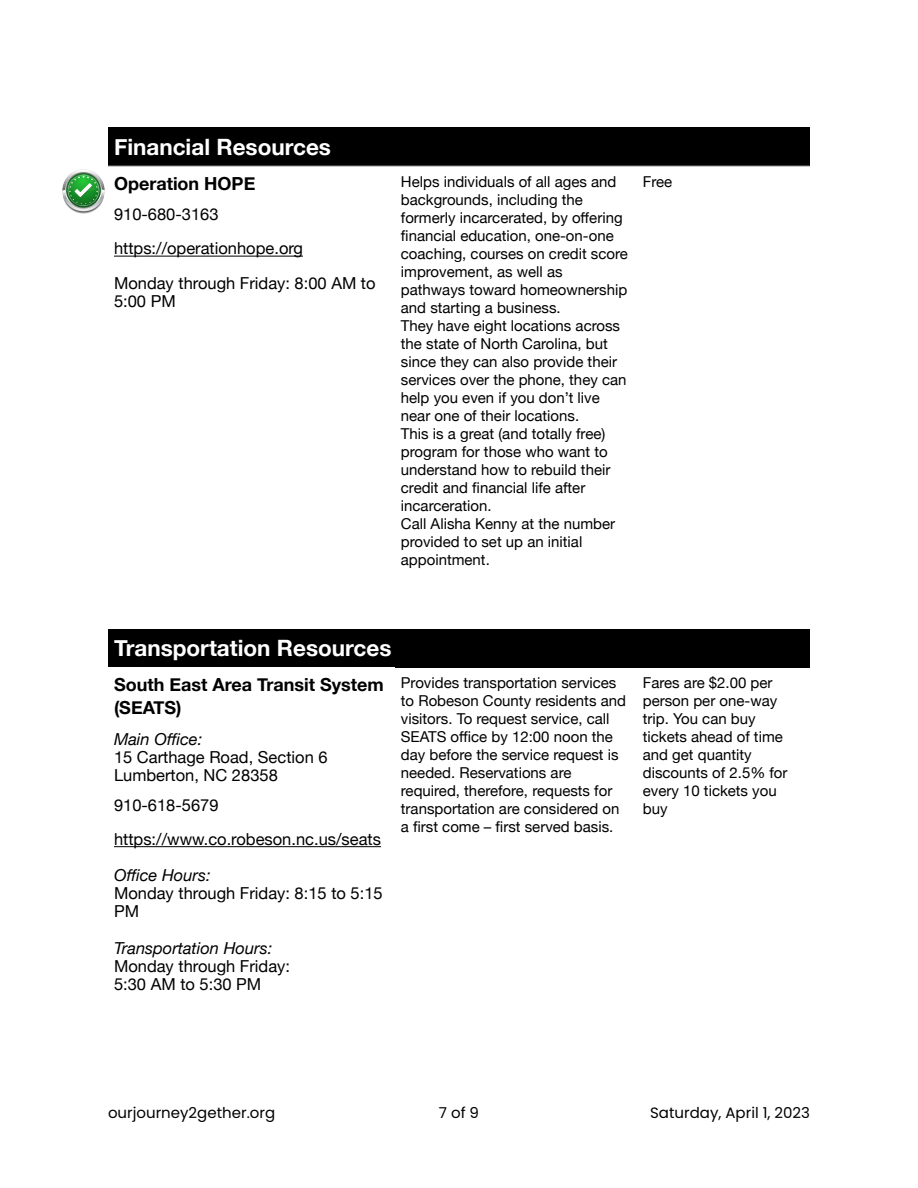
<style>
.page{position:relative;width:918px;height:1188px;background:#fff}
.page>*{position:absolute;margin:0;border:0;box-sizing:border-box;transform-origin:0 0}
.t1{font:700 22.5px "Helvetica Neue";color:#fff}
.t2{font:700 18px/22.5px "Helvetica Neue";color:#000}
.t3{font:16.5px/34px "Helvetica Neue";color:#000}
.t4{font:italic 16.5px "Helvetica Neue";color:#000}
.t5{font:15px/18px "Helvetica Neue";color:#000}
.t6{font:15px "Poppins";color:#000}
</style>
<div class="page">
<div style="left:108px;top:128px;width:701px;height:38px;background:#000"></div>
<hr style="left:114px;top:256px;width:189px;height:1px;background:#000">
<hr style="left:108px;top:166px;width:701px;height:1px;background:#a6a6a6">
<div style="left:108px;top:629px;width:701px;height:38px;background:#000"></div>
<hr style="left:114px;top:846px;width:267px;height:1px;background:#000">
<img style="left:63px;top:169px;width:42px;height:45px">
<h1 class="t1" style="left:114px;top:133px;width:219px">Financial Resources</h1>
<p class="t2" style="left:114px;top:172px;width:143px">Operation HOPE</p>
<p class="t5" style="left:401px;top:172px;width:228px">Helps individuals of all ages and backgrounds, including the formerly incarcerated, by offering fi nancial education, one-on-one coaching, courses on credit score improvement, as well as pathways toward homeownership and starting a business.<br>They have eight locations across the state of North Carolina, but since they can also provide their services over the phone, they can help you even if you don’t live near one of their locations.<br>This is a great (and totally free) program for those who want to understand how to rebuild their credit and fi nancial life after incarceration.<br>Call Alisha Kenny at the number provided to set up an initial appointment.</p>
<p class="t5" style="left:643px;top:172px;width:31px">Free</p>
<p class="t3" style="left:114px;top:197px;width:263px">910-680-3163 https://operationhope.org<br>Monday through Friday: 8:00 AM to</p>
<p class="t3" style="left:114px;top:283px;width:63px">5:00 PM</p>
<h1 class="t1" style="left:114px;top:634px;width:279px">Transportation Resources</h1>
<p class="t2" style="left:114px;top:673px;width:271px">South East Area Transit System (SEATS)</p>
<p class="t5" style="left:401px;top:673px;width:227px">Provides transportation services to Robeson County residents and visitors. To request service, call<br>SEATS office by 12:00 noon the day before the service request is needed. Reservations are required, therefore, requests for transportation are considered on a fi rst come – fi rst served basis.</p>
<p class="t5" style="left:643px;top:673px;width:146px">Fares are $2.00 per person per one-way trip. You can buy tickets ahead of time and get quantity discounts of 2.5% for every 10 tickets you buy</p>
<p class="t4" style="left:114px;top:730px;width:90px">Main Office:</p>
<p class="t3" style="left:114px;top:748px;width:215px;line-height:18px">15 Carthage Road, Section 6<br>Lumberton, NC 28358</p>
<p class="t3" style="left:114px;top:788px;width:269px">910-618-5679 https://www.co.robeson.nc.us/seats</p>
<p class="t4" style="left:114px;top:865px;width:98px">Office Hours:</p>
<p class="t3" style="left:114px;top:884px;width:270px;line-height:18px">Monday through Friday: 8:15 to 5:15<br>PM</p>
<p class="t4" style="left:114px;top:938px;width:160px">Transportation Hours:</p>
<p class="t3" style="left:114px;top:957px;width:178px;line-height:18px">Monday through Friday:<br>5:30 AM to 5:30 PM</p>
<p class="t6" style="left:108px;top:1102px;width:169px">ourjourney2gether.org</p>
<p class="t6" style="left:439px;top:1102px;width:42px">7 of 9</p>
<p class="t6" style="left:650px;top:1102px;width:161px">Saturday, April 1, 2023</p>
</div>
